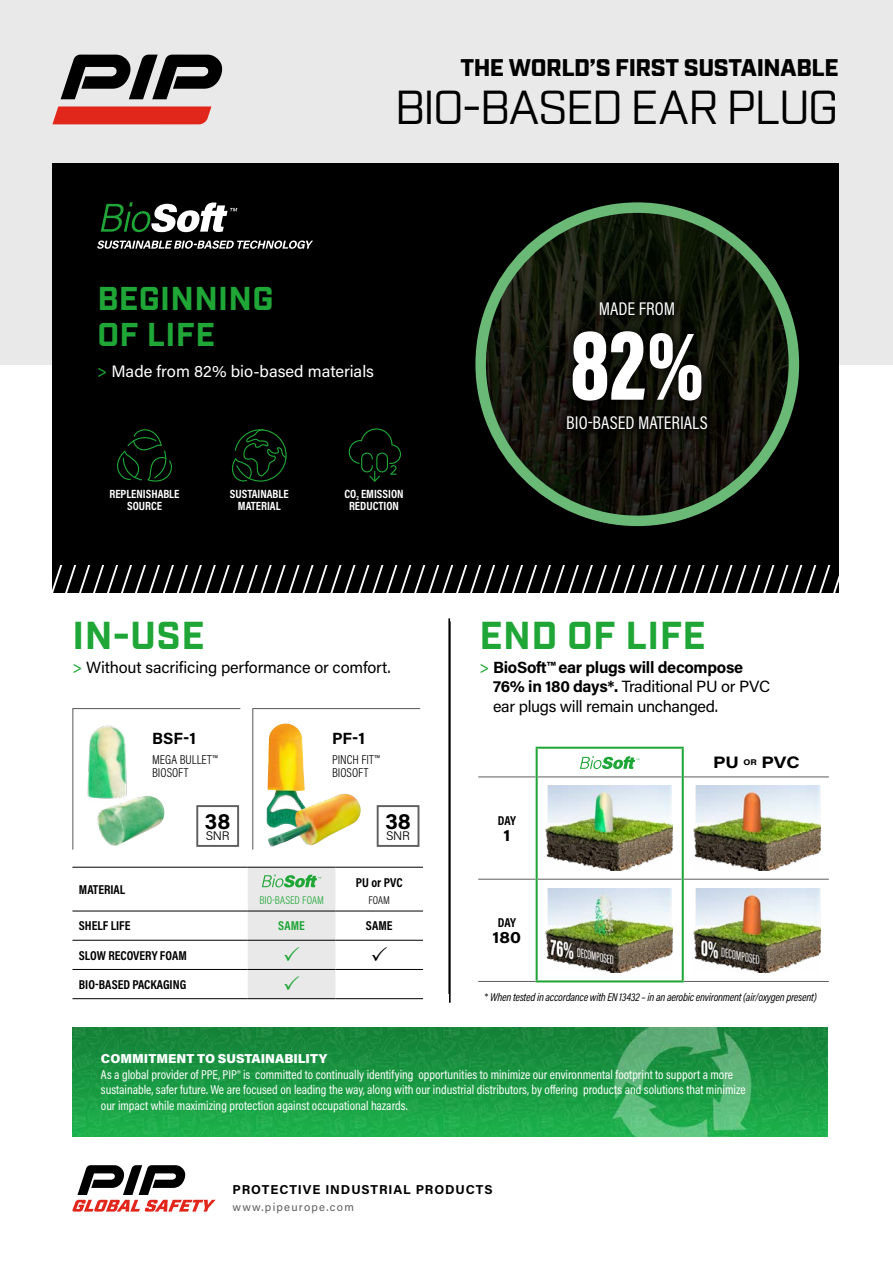
<style>
.page{position:relative;width:893px;height:1263px;background:#fff}
.page>*{position:absolute;margin:0;border:0;box-sizing:border-box;transform-origin:0 0}
.t1{font:900 101.25px "Acumin Pro Extra Cond";color:#fff}
.t2{font:47.7px "Industry";letter-spacing:-.045em;color:#000}
.t3{font:700 39px "Industry";letter-spacing:.01em;color:#1fa637}
.t4{font:700 33px/36px "Industry";letter-spacing:.01em;color:#1fa637}
.t5{font:900 24px "Industry";letter-spacing:-.015em;color:#000}
.t6{font:700 22.35px "Acumin Pro";color:#000}
.t7{font:18.6px "Acumin Pro Cond";color:#fff}
.t8{font:16.5px "Acumin Pro";color:#fff}
.t9{font:16.2px/19.5px "Acumin Pro";letter-spacing:-.02em;color:#000}
.t10{font:700 16.2px "Acumin Pro Wide";letter-spacing:.005em;color:#000}
.t11{font:700 16.2px "Acumin Pro";color:#000}
.t12{font:700 13.05px "Acumin Pro Cond";color:#000}
.t13{font:300 13.05px/13px "Acumin Pro Cond";color:#000}
.t14{font:700 13.05px "Acumin Pro Cond";color:#1fa637}
.t15{font:12.9px/15.5px "Acumin Pro Cond";color:#fff}
.t16{font:700 12.9px "Acumin Pro";letter-spacing:.07em;color:#000}
.t17{font:900 12.9px "Acumin Pro";color:#fff}
.t18{font:300 12.45px "Acumin Pro";letter-spacing:-.025em;color:#000}
.t19{font:700 12px/12px "Acumin Pro Cond";color:#fff;text-align:center}
.t20{font:italic 11.4px "Acumin Pro Cond";letter-spacing:-.02em;color:#000}
.t21{font:300 11.4px "Acumin Pro Cond";color:#1fa637}
.t22{font:300 11.4px "Acumin Pro Cond";color:#000}
.t23{font:11.25px "Acumin Pro";letter-spacing:.11em;color:#5f5e5e}
.s1{color:#1fa637}
.s2{font-weight:700}
.s3{font-weight:300;font-style:normal}
</style>
<div class="page">
<img style="left:72px;top:1027px;width:755px;height:109px">
<div style="left:0;top:0;width:893px;height:364px;background:#e9e9e9"></div>
<svg style="left:52px;top:106px;width:159px;height:18px;background:#e13229"></svg>
<svg style="left:61px;top:55px;width:162px;height:44px"></svg>
<div style="left:52px;top:163px;width:787px;height:430px;background:#000"></div>
<svg style="left:52px;top:566px;width:787px;height:27px"></svg>
<hr style="left:449px;top:621px;width:2px;height:382px;background:#000">
<svg style="left:72px;top:1165px;width:144px;height:46px"></svg>
<svg style="left:117px;top:429px;width:55px;height:53px"></svg>
<svg style="left:231px;top:429px;width:56px;height:53px"></svg>
<svg style="left:349px;top:428px;width:52px;height:54px"></svg>
<img style="left:481px;top:208px;width:313px;height:313px;border-radius:157px">
<div style="left:475px;top:202px;width:324px;height:324px;border:10px solid #6ab976;border-radius:50%"></div>
<hr style="left:448px;top:618px;width:2px;height:376px;background:#000">
<hr style="left:72px;top:911px;width:176px;height:1px;background:#000">
<hr style="left:335px;top:911px;width:88px;height:1px;background:#000">
<hr style="left:72px;top:940px;width:176px;height:1px;background:#000">
<hr style="left:335px;top:940px;width:88px;height:1px;background:#000">
<hr style="left:72px;top:969px;width:176px;height:1px;background:#000">
<hr style="left:335px;top:969px;width:88px;height:1px;background:#000">
<hr style="left:72px;top:998px;width:176px;height:1px;background:#000">
<hr style="left:335px;top:998px;width:88px;height:1px;background:#000">
<hr style="left:72px;top:867px;width:176px;height:1px;background:#000">
<hr style="left:335px;top:867px;width:88px;height:1px;background:#000">
<hr style="left:478px;top:776px;width:58px;height:1px;background:#5f5e5e">
<hr style="left:538px;top:776px;width:144px;height:1px;background:#5f5e5e">
<hr style="left:684px;top:776px;width:145px;height:1px;background:#5f5e5e">
<hr style="left:478px;top:879px;width:58px;height:1px;background:#5f5e5e">
<hr style="left:538px;top:879px;width:144px;height:1px;background:#5f5e5e">
<hr style="left:684px;top:879px;width:145px;height:1px;background:#5f5e5e">
<hr style="left:478px;top:981px;width:58px;height:1px;background:#5f5e5e">
<hr style="left:684px;top:981px;width:145px;height:1px;background:#5f5e5e">
<hr style="left:536px;top:980px;width:148px;height:2px;background:#1fa637">
<hr style="left:536px;top:747px;width:148px;height:2px;background:#1fa637">
<hr style="left:536px;top:749px;width:2px;height:28px;background:#1fa637">
<hr style="left:682px;top:749px;width:2px;height:28px;background:#1fa637">
<hr style="left:536px;top:777px;width:2px;height:102px;background:#1fa637">
<hr style="left:682px;top:777px;width:2px;height:102px;background:#1fa637">
<hr style="left:536px;top:879px;width:2px;height:101px;background:#1fa637">
<hr style="left:682px;top:879px;width:2px;height:101px;background:#1fa637">
<svg style="left:580px;top:756px;width:59px;height:13px"></svg>
<svg style="left:72px;top:708px;width:169px;height:142px"></svg>
<img style="left:252px;top:708px;width:169px;height:142px">
<img style="left:545px;top:888px;width:128px;height:84px">
<img style="left:545px;top:786px;width:128px;height:85px">
<img style="left:693px;top:888px;width:127px;height:84px">
<img style="left:693px;top:786px;width:127px;height:85px">
<div style="left:552px;top:287px;width:169px;height:156px;background:#000;opacity:.8"></div>
<svg style="left:101px;top:202px;width:136px;height:30px"></svg>
<svg style="left:97px;top:241px;width:216px;height:8px"></svg>
<svg style="left:248px;top:867px;width:87px;height:132px;background:#dbdfdb"></svg>
<h3 class="t5" style="left:460px;top:54px;width:380px">THE WORLD’S FIRST SUSTAINABLE</h3>
<h2 class="t2" style="left:394px;top:79px;width:446px">BIO-BASED EAR PLUG</h2>
<h3 class="t4" style="left:97px;top:282px;width:178px">BEGINNING<br>OF LIFE</h3>
<p class="t8" style="left:97px;top:360px;width:278px"><span class="s1">&gt;</span> Made from 82% bio-based materials</p>
<h3 class="t7" style="left:599px;top:297px;width:78px">MADE FROM</h3>
<h1 class="t1" style="left:570px;top:303px;width:135px">82%</h1>
<h3 class="t7" style="left:566px;top:411px;width:143px">BIO-BASED MATERIALS</h3>
<p class="t19" style="left:109px;top:488px;width:72px">REPLENISHABLE<br>SOURCE</p>
<p class="t19" style="left:230px;top:488px;width:60px">SUSTAINABLE<br>MATERIAL</p>
<p class="t19" style="left:344px;top:488px;width:61px">CO<sub>2</sub> EMISSION<br>REDUCTION</p>
<h3 class="t3" style="left:73px;top:612px;width:134px">IN-USE</h3>
<p class="t9" style="left:72px;top:657px;width:320px"><span class="s1">&gt;</span> Without sacrificing performance or comfort.</p>
<p class="t12" style="left:79px;top:881px;width:48px">MATERIAL</p>
<p class="t11" style="left:152px;top:726px;width:45px">BSF-1</p>
<p class="t13" style="left:152px;top:752px;width:67px">MEGA BULLET™<br>BIOSOFT</p>
<h3 class="t6" style="left:205px;top:805px;width:27px">38</h3>
<p class="t18" style="left:206px;top:827px;width:25px">SNR</p>
<p class="t11" style="left:332px;top:726px;width:35px">PF-1</p>
<p class="t13" style="left:332px;top:752px;width:49px">PINCH FIT™<br>BIOSOFT</p>
<h3 class="t6" style="left:385px;top:805px;width:27px">38</h3>
<p class="t18" style="left:386px;top:827px;width:25px">SNR</p>
<p class="t21" style="left:259px;top:892px;width:66px">BIO-BASED FOAM</p>
<p class="t12" style="left:356px;top:874px;width:48px">PU or PVC</p>
<p class="t22" style="left:368px;top:892px;width:23px">FOAM</p>
<p class="t12" style="left:79px;top:917px;width:53px">SHELF LIFE</p>
<p class="t14" style="left:278px;top:917px;width:28px">SAME</p>
<p class="t12" style="left:366px;top:917px;width:28px">SAME</p>
<p class="t12" style="left:79px;top:946px;width:109px">SLOW RECOVERY FOAM</p>
<p class="t12" style="left:79px;top:976px;width:109px">BIO-BASED PACKAGING</p>
<h3 class="t3" style="left:480px;top:612px;width:228px">END OF LIFE</h3>
<p class="t9" style="left:493px;top:657px;width:279px;text-indent:-14px"><span class="s1">&gt;</span> <span class="s2">BioSoft™ ear plugs will decompose<br>76% in 180 days*.</span> Traditional PU or PVC ear plugs will remain unchanged.</p>
<p class="t12" style="left:498px;top:811px;width:19px">DAY</p>
<p class="t10" style="left:504px;top:823px;width:8px">1</p>
<p class="t12" style="left:498px;top:914px;width:19px">DAY</p>
<p class="t10" style="left:493px;top:926px;width:30px">180</p>
<p class="t10" style="left:713px;top:750px;width:88px">PU <sup>OR</sup> PVC</p>
<p class="t20" style="left:485px;top:989px;width:334px"><span class="s3">*</span> When tested in accordance with EN 13432 – in an aerobic environment (air/oxygen present)</p>
<p class="t17" style="left:101px;top:1050px;width:228px">COMMITMENT TO SUSTAINABILITY</p>
<p class="t15" style="left:101px;top:1066px;width:646px">As a global provider of PPE, PIP® is committed to continually identifying opportunities to minimize our environmental footprint to support a more sustainable, safer future. We are focused on leading the way, along with our industrial distributors, by offering products and solutions that minimize our impact while maximizing protection against occupational hazards.</p>
<p class="t16" style="left:233px;top:1181px;width:262px">PROTECTIVE INDUSTRIAL PRODUCTS</p>
<p class="t23" style="left:233px;top:1199px;width:123px">www.pipeurope.com</p>
</div>
